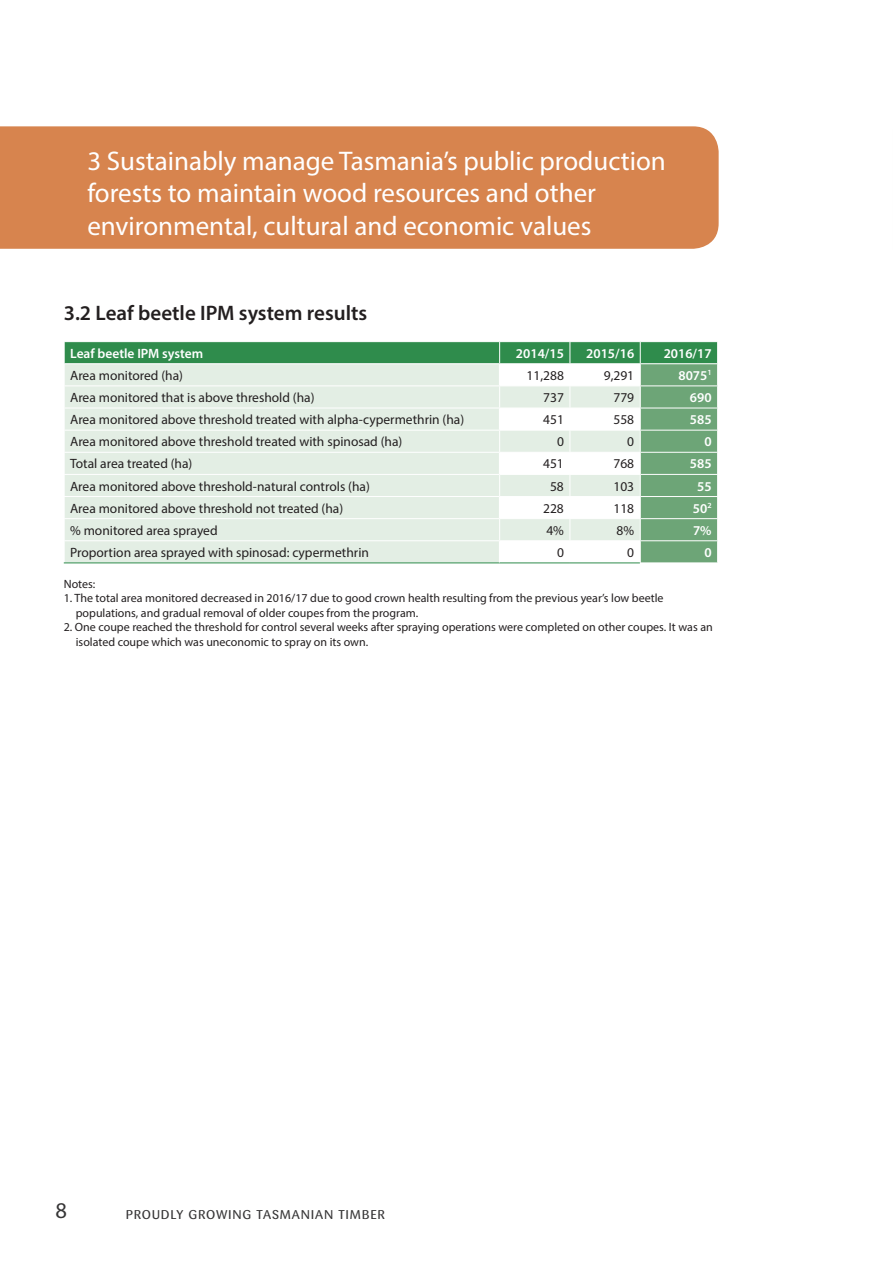
<style>
.page{position:relative;width:893px;height:1263px;background:#fff}
.page>*{position:absolute;margin:0;border:0;box-sizing:border-box;transform-origin:0 0}
.t1{font:27px/32.4px "Myriad Pro";color:#fff}
.t2{font:22.5px "Myriad Pro";color:#363536}
.t3{font:600 21px "Myriad Pro";color:#231f20}
.t4{font:16.5px "Sari Caps";letter-spacing:.005em;color:#363536}
.t5{font:13.5px "Myriad Pro";color:#231f20}
.t6{font:600 13.5px "Myriad Pro";color:#fff}
.t7{font:12px/14.4px "Myriad Pro";color:#231f20}
</style>
<div class="page">
<div style="left:0;top:126px;width:719px;height:123px;background:#d7844e"></div>
<svg style="left:64px;top:342px;width:654px;height:221px;background:#cae0cf"></svg>
<hr style="left:569px;top:541px;width:2px;height:21px;background:#fff">
<hr style="left:500px;top:562px;width:70px;height:1px;background:#2f8c4c">
<hr style="left:570px;top:562px;width:70px;height:1px;background:#2f8c4c">
<h1 class="t1" style="left:87px;top:144px;width:580px">3 Sustainably manage Tasmania’s public production forests to maintain wood resources and other environmental, cultural and economic values</h1>
<h3 class="t3" style="left:64px;top:300px;width:305px">3.2 Leaf beetle IPM system results</h3>
<p class="t6" style="left:70px;top:345px;width:135px">Leaf beetle IPM system</p>
<p class="t6" style="left:516px;top:345px;width:49px">2014/15</p>
<p class="t6" style="left:586px;top:345px;width:49px">2015/16</p>
<p class="t6" style="left:664px;top:345px;width:49px">2016/17</p>
<p class="t5" style="left:70px;top:367px;width:114px">Area monitored (ha)</p>
<p class="t5" style="left:526px;top:367px;width:39px">11,288</p>
<p class="t5" style="left:604px;top:367px;width:32px">9,291</p>
<p class="t6" style="left:678px;top:367px;width:35px">8075<sup>1</sup></p>
<p class="t5" style="left:70px;top:389px;width:246px">Area monitored that is above threshold (ha)</p>
<p class="t5" style="left:543px;top:389px;width:22px">737</p>
<p class="t5" style="left:613px;top:389px;width:22px">779</p>
<p class="t6" style="left:690px;top:389px;width:23px">690</p>
<p class="t5" style="left:70px;top:411px;width:396px">Area monitored above threshold treated with alpha-cypermethrin (ha)</p>
<p class="t5" style="left:543px;top:411px;width:22px">451</p>
<p class="t5" style="left:613px;top:411px;width:22px">558</p>
<p class="t6" style="left:690px;top:411px;width:23px">585</p>
<p class="t5" style="left:70px;top:433px;width:334px">Area monitored above threshold treated with spinosad (ha)</p>
<p class="t5" style="left:557px;top:433px;width:8px">0</p>
<p class="t5" style="left:627px;top:433px;width:8px">0</p>
<p class="t6" style="left:704px;top:433px;width:9px">0</p>
<p class="t5" style="left:70px;top:455px;width:124px">Total area treated (ha)</p>
<p class="t5" style="left:543px;top:455px;width:22px">451</p>
<p class="t5" style="left:613px;top:455px;width:22px">768</p>
<p class="t6" style="left:690px;top:455px;width:23px">585</p>
<p class="t5" style="left:70px;top:478px;width:301px">Area monitored above threshold-natural controls (ha)</p>
<p class="t5" style="left:550px;top:478px;width:15px">58</p>
<p class="t5" style="left:613px;top:478px;width:22px">103</p>
<p class="t6" style="left:697px;top:477px;width:16px">55</p>
<p class="t5" style="left:70px;top:500px;width:275px">Area monitored above threshold not treated (ha)</p>
<p class="t5" style="left:543px;top:500px;width:22px">228</p>
<p class="t5" style="left:613px;top:500px;width:22px">118</p>
<p class="t6" style="left:693px;top:499px;width:20px">50<sup>2</sup></p>
<p class="t5" style="left:70px;top:522px;width:149px">% monitored area sprayed</p>
<p class="t5" style="left:546px;top:522px;width:19px">4%</p>
<p class="t5" style="left:617px;top:522px;width:19px">8%</p>
<p class="t6" style="left:693px;top:522px;width:20px">7%</p>
<p class="t5" style="left:70px;top:544px;width:300px">Proportion area sprayed with spinosad: cypermethrin</p>
<p class="t5" style="left:557px;top:544px;width:8px">0</p>
<p class="t5" style="left:627px;top:544px;width:8px">0</p>
<p class="t6" style="left:704px;top:544px;width:9px">0</p>
<p class="t7" style="left:64px;top:576px;width:33px">Notes:</p>
<p class="t7" style="left:76px;top:591px;width:589px;text-indent:-12px">1. The total area monitored decreased in 2016/17 due to good crown health resulting from the previous year’s low beetle populations, and gradual removal of older coupes from the program.</p>
<p class="t7" style="left:76px;top:620px;width:638px;text-indent:-12px">2. One coupe reached the threshold for control several weeks after spraying operations were completed on other coupes. It was an isolated coupe which was uneconomic to spray on its own.</p>
<h2 class="t2" style="left:56px;top:1197px;width:13px">8</h2>
<p class="t4" style="left:125px;top:1204px;width:261px">proudly growing tasmanian timber</p>
</div>
